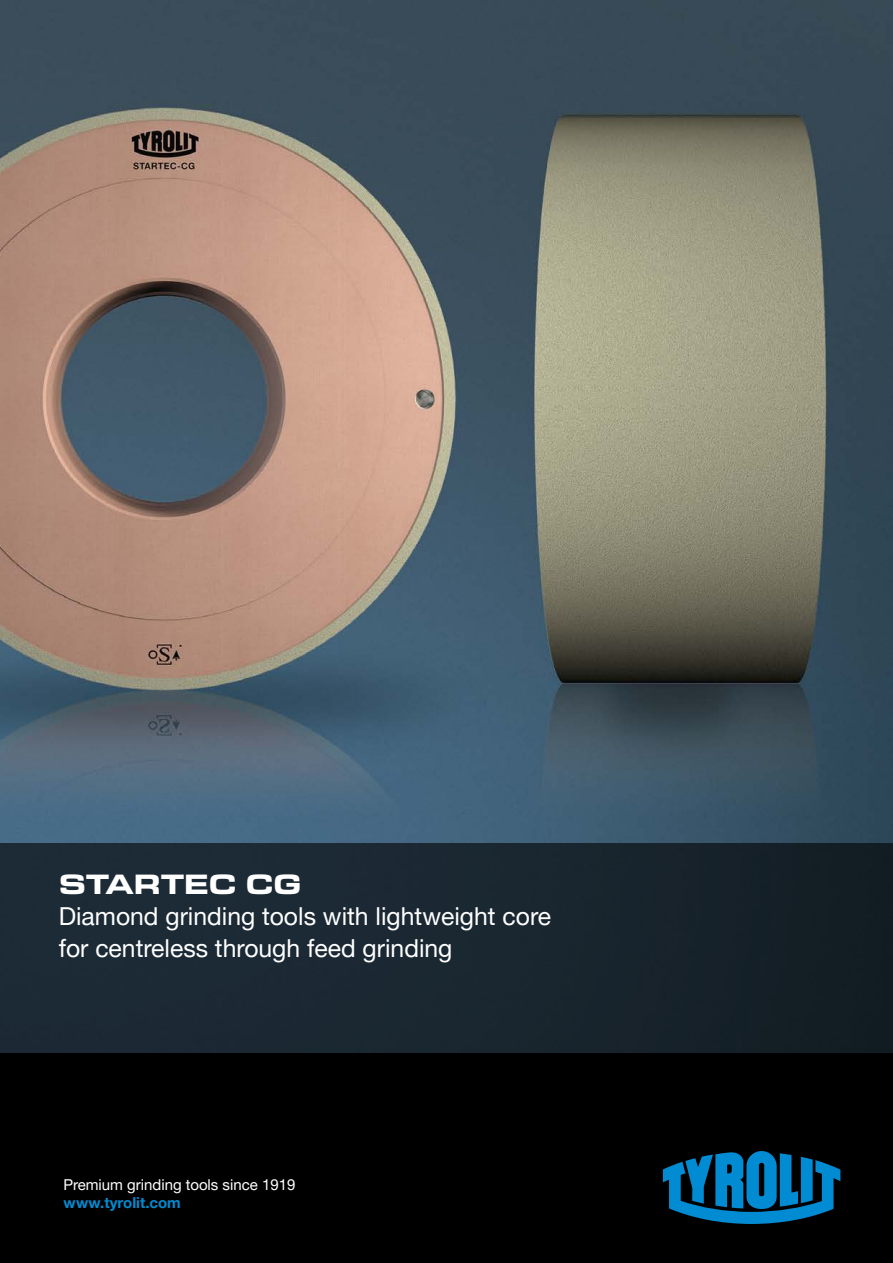
<style>
.page{position:relative;width:893px;height:1263px;background:#fff}
.page>*{position:absolute;margin:0;border:0;box-sizing:border-box;transform-origin:0 0}
.t1{font:700 expanded 28.5px "Eurostile Next W1 G";color:#fff}
.t2{font:24.75px/31.5px "Helvetica Neue LTW1 G";color:#fff}
.t3{font:15px "Helvetica Neue LTW1 G";color:#fff}
.t4{font:700 15px "Helvetica Neue LTW1 G";color:#008bd2}
</style>
<div class="page">
<img style="left:0;top:0;width:893px;height:843px">
<div style="left:0;top:1053px;width:893px;height:210px;background:#000"></div>
<div style="left:0;top:843px;width:893px;height:210px;background:linear-gradient(to right,#1e2d39,#141e26)"></div>
<svg style="left:663px;top:1151px;width:177px;height:73px"></svg>
<p class="t1" style="left:59px;top:865px;width:244px">STARTEC CG</p>
<p class="t2" style="left:59px;top:901px;width:494px">Diamond grinding tools with lightweight core for centreless through feed grinding</p>
<p class="t3" style="left:64px;top:1176px;width:233px">Premium grinding tools since 1919</p>
<p class="t4" style="left:64px;top:1194px;width:119px">www.tyrolit.com</p>
</div>
